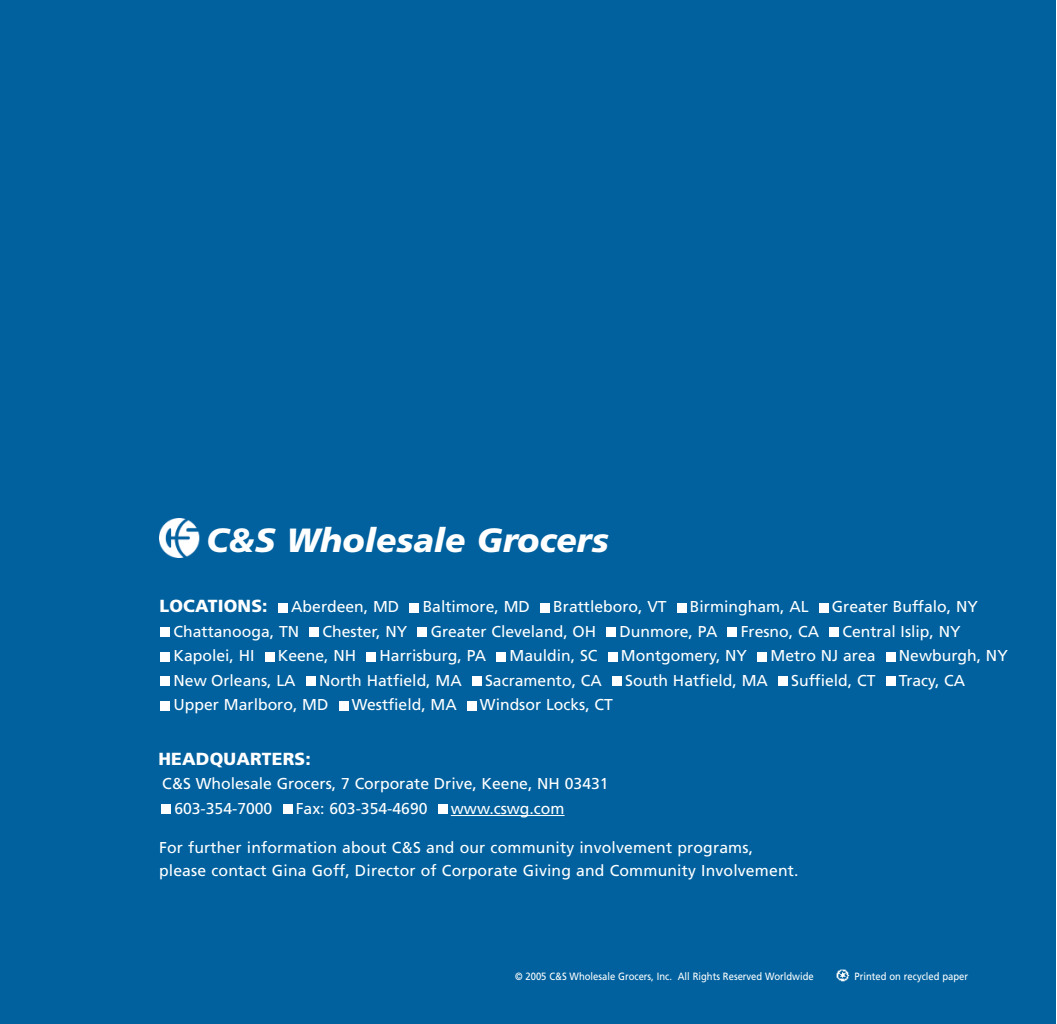
<style>
.page{position:relative;width:1057px;height:1024px;background:#fff}
.page>*{position:absolute;margin:0;border:0;box-sizing:border-box;transform-origin:0 0}
.t1{font:italic 900 33.6px "Frutiger";color:#fff}
.t2{font:900 17.5px "Frutiger";letter-spacing:.01em;color:#fff}
.t3{font:15.75px/24.5px "Frutiger";color:#fff}
.t4{font:10.5px "Frutiger";color:#fff;scale:.9 1}
</style>
<div class="page">
<div style="left:0;top:0;width:1056px;height:1024px;background:#00619e"></div>
<hr style="left:451px;top:815px;width:39px;height:1px;background:#fff">
<hr style="left:489px;top:815px;width:75px;height:1px;background:#fff">
<div style="left:438px;top:804px;width:9px;height:10px;background:#fff"></div>
<div style="left:283px;top:804px;width:9px;height:10px;background:#fff"></div>
<div style="left:161px;top:804px;width:10px;height:10px;background:#fff"></div>
<div style="left:467px;top:701px;width:10px;height:9px;background:#fff"></div>
<div style="left:339px;top:701px;width:9px;height:9px;background:#fff"></div>
<div style="left:161px;top:701px;width:9px;height:9px;background:#fff"></div>
<div style="left:886px;top:676px;width:9px;height:10px;background:#fff"></div>
<div style="left:778px;top:676px;width:9px;height:10px;background:#fff"></div>
<div style="left:612px;top:676px;width:10px;height:10px;background:#fff"></div>
<div style="left:472px;top:676px;width:9px;height:10px;background:#fff"></div>
<div style="left:306px;top:676px;width:9px;height:10px;background:#fff"></div>
<div style="left:161px;top:676px;width:9px;height:10px;background:#fff"></div>
<div style="left:886px;top:652px;width:9px;height:9px;background:#fff"></div>
<div style="left:757px;top:652px;width:10px;height:9px;background:#fff"></div>
<div style="left:608px;top:652px;width:9px;height:9px;background:#fff"></div>
<div style="left:497px;top:652px;width:9px;height:9px;background:#fff"></div>
<div style="left:367px;top:652px;width:9px;height:9px;background:#fff"></div>
<div style="left:265px;top:652px;width:9px;height:9px;background:#fff"></div>
<div style="left:161px;top:652px;width:9px;height:9px;background:#fff"></div>
<div style="left:829px;top:627px;width:10px;height:10px;background:#fff"></div>
<div style="left:728px;top:627px;width:9px;height:10px;background:#fff"></div>
<div style="left:606px;top:627px;width:10px;height:10px;background:#fff"></div>
<div style="left:418px;top:627px;width:9px;height:10px;background:#fff"></div>
<div style="left:310px;top:627px;width:9px;height:10px;background:#fff"></div>
<div style="left:161px;top:627px;width:9px;height:10px;background:#fff"></div>
<div style="left:819px;top:603px;width:9px;height:9px;background:#fff"></div>
<div style="left:677px;top:603px;width:9px;height:9px;background:#fff"></div>
<div style="left:540px;top:603px;width:10px;height:9px;background:#fff"></div>
<div style="left:410px;top:603px;width:9px;height:9px;background:#fff"></div>
<div style="left:278px;top:603px;width:10px;height:9px;background:#fff"></div>
<img style="left:836px;top:969px;width:14px;height:13px">
<img style="left:160px;top:518px;width:40px;height:39px">
<h1 class="t1" style="left:206px;top:527px;width:404px">C&amp;S Wholesale Grocers</h1>
<p class="t2" style="left:159px;top:599px;width:110px">LOCATIONS:</p>
<p class="t3" style="left:291px;top:596px;width:110px">Aberdeen, MD</p>
<p class="t3" style="left:423px;top:596px;width:109px">Baltimore, MD</p>
<p class="t3" style="left:553px;top:596px;width:115px">Brattleboro, VT</p>
<p class="t3" style="left:690px;top:596px;width:120px">Birmingham, AL</p>
<p class="t3" style="left:832px;top:596px;width:147px">Greater Buffalo, NY</p>
<p class="t3" style="left:174px;top:620px;width:127px">Chattanooga, TN</p>
<p class="t3" style="left:322px;top:620px;width:86px">Chester, NY</p>
<p class="t3" style="left:431px;top:620px;width:167px">Greater Cleveland, OH</p>
<p class="t3" style="left:619px;top:620px;width:99px">Dunmore, PA</p>
<p class="t3" style="left:741px;top:620px;width:80px">Fresno, CA</p>
<p class="t3" style="left:842px;top:620px;width:120px">Central Islip, NY</p>
<p class="t3" style="left:174px;top:645px;width:82px">Kapolei, HI</p>
<p class="t3" style="left:278px;top:645px;width:80px">Keene, NH</p>
<p class="t3" style="left:380px;top:645px;width:108px">Harrisburg, PA</p>
<p class="t3" style="left:509px;top:645px;width:89px">Mauldin, SC</p>
<p class="t3" style="left:621px;top:645px;width:128px">Montgomery, NY</p>
<p class="t3" style="left:770px;top:645px;width:107px">Metro NJ area</p>
<p class="t3" style="left:899px;top:645px;width:110px">Newburgh, NY</p>
<p class="t3" style="left:174px;top:669px;width:124px">New Orleans, LA</p>
<p class="t3" style="left:319px;top:669px;width:144px">North Hatfield, MA</p>
<p class="t3" style="left:485px;top:669px;width:118px">Sacramento, CA</p>
<p class="t3" style="left:625px;top:669px;width:144px">South Hatfield, MA</p>
<p class="t3" style="left:791px;top:669px;width:86px">Suffield, CT</p>
<p class="t3" style="left:899px;top:669px;width:68px">Tracy, CA</p>
<p class="t3" style="left:174px;top:694px;width:156px">Upper Marlboro, MD</p>
<p class="t3" style="left:352px;top:694px;width:106px">Westfield, MA</p>
<p class="t3" style="left:480px;top:694px;width:135px">Windsor Locks, CT</p>
<p class="t2" style="left:158px;top:752px;width:154px">HEADQUARTERS:</p>
<p class="t3" style="left:174px;top:773px;width:436px;text-indent:-12px">C&amp;S Wholesale Grocers, 7 Corporate Drive, Keene, NH 03431<br>603-354-7000</p>
<p class="t3" style="left:296px;top:797px;width:133px">Fax: 603-354-4690</p>
<p class="t3" style="left:451px;top:797px;width:115px">www.cswg.com</p>
<p class="t3" style="left:159px;top:837px;width:641px;line-height:22.8px">For further information about C&amp;S and our community involvement programs, please contact Gina Goff, Director of Corporate Giving and Community Involvement.</p>
<p class="t4" style="left:515px;top:972px;width:333px">© 2005 C&amp;S Wholesale Grocers, Inc. All Rights Reserved Worldwide</p>
<p class="t4" style="left:854px;top:972px;width:128px">Printed on recycled paper</p>
</div>
